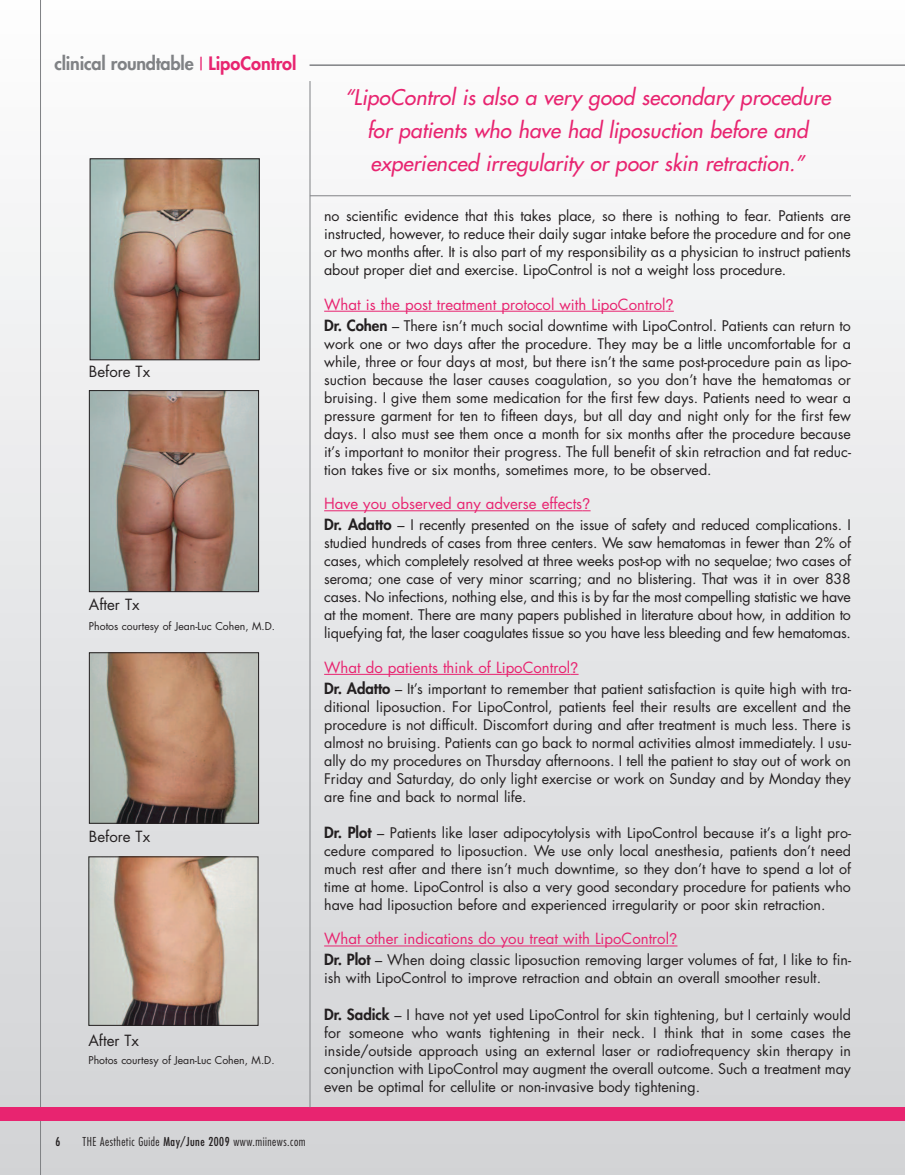
<style>
.page{position:relative;width:905px;height:1175px;background:#fff}
.page>*{position:absolute;margin:0;border:0;box-sizing:border-box;transform-origin:0 0}
.t1{font:italic 21px/33px "Futura";letter-spacing:.005em;color:#e82470;text-align:center}
.t2{font:800 18px "Futura";letter-spacing:-.01em;color:#808285}
.t3{font:15px "Futura";color:#e82470}
.t4{font:15px "Futura";color:#231f20}
.t5{font:14.25px/18px "Futura";color:#231f20;text-align:justify}
.t6{font:300 condensed 12px "Futura";letter-spacing:.04em;color:#231f20}
.t7{font:condensed 12px "Futura";color:#231f20}
.t8{font:10.5px "Futura";color:#231f20}
.s1{font-family:"Helvetica";font-weight:400;color:#e82470}
.s2{color:#e82470}
.s3{font-weight:400}
.s4{font-family:"Helvetica Neue"}
.s5{font-weight:800;font-size:15px}
</style>
<div class="page">
<img style="left:0;top:81px;width:904px;height:1093px">
<hr style="left:40px;top:0;width:1px;height:1174px;background:#808285">
<div style="left:0;top:1107px;width:904px;height:13px;background:#e82470"></div>
<hr style="left:309px;top:81px;width:1px;height:1026px;background:#808285">
<hr style="left:310px;top:195px;width:540px;height:1px;background:#808285">
<hr style="left:324px;top:311px;width:341px;height:1px;background:#e82470">
<hr style="left:324px;top:510px;width:258px;height:1px;background:#e82470">
<hr style="left:324px;top:674px;width:246px;height:1px;background:#e82470">
<hr style="left:324px;top:945px;width:345px;height:1px;background:#e82470">
<hr style="left:309px;top:64px;width:595px;height:2px;background:#808285">
<img style="left:92px;top:160px;width:166px;height:198px">
<div style="left:90px;top:158px;width:170px;height:202px;border:1px solid #231f20"></div>
<img style="left:91px;top:392px;width:166px;height:198px">
<div style="left:89px;top:390px;width:170px;height:202px;border:1px solid #231f20"></div>
<img style="left:91px;top:654px;width:166px;height:167px">
<div style="left:89px;top:652px;width:170px;height:171px;border:1px solid #231f20"></div>
<img style="left:90px;top:858px;width:166px;height:165px">
<div style="left:88px;top:856px;width:170px;height:169px;border:1px solid #231f20"></div>
<p class="t2" style="left:54px;top:55px;width:243px">clinical roundtable <span class="s1">|</span> <span class="s2">LipoControl</span></p>
<p class="t4" style="left:89px;top:364px;width:63px">Before Tx</p>
<p class="t4" style="left:89px;top:598px;width:52px">After Tx</p>
<p class="t8" style="left:89px;top:621px;width:188px">Photos courtesy of Jean-Luc Cohen, M.D.</p>
<p class="t4" style="left:89px;top:829px;width:63px">Before Tx</p>
<p class="t4" style="left:88px;top:1033px;width:52px">After Tx</p>
<p class="t8" style="left:88px;top:1054px;width:188px">Photos courtesy of Jean-Luc Cohen, M.D.</p>
<p class="t7" style="left:55px;top:1135px;width:6px">6</p>
<p class="t6" style="left:82px;top:1136px;width:224px">THE Aesthetic Guide <span class="s3">May/June 2009</span> www.miinews.com</p>
<h1 class="t1" style="left:344px;top:82px;width:488px">“LipoControl is also a very good secondary procedure for patients who have had liposuction before and experienced irregularity or poor skin retraction.”</h1>
<p class="t5" style="left:324px;top:208px;width:528px">no scientific evidence that this takes place, so there is nothing to fear. Patients are instructed, however, to reduce their daily sugar intake before the procedure and for one or two months after. It is also part of my responsibility as a physician to instruct patients about proper diet and exercise. LipoControl is not a weight loss procedure.</p>
<p class="t3" style="left:324px;top:297px;width:351px">What is the post treatment protocol with LipoControl<span class="s4">?</span></p>
<p class="t5" style="left:324px;top:318px;width:528px"><span class="s5">Dr. Cohen</span> – There isn’t much social downtime with LipoControl. Patients can return to work one or two days after the procedure. They may be a little uncomfortable for a while, three or four days at most, but there isn’t the same post-procedure pain as lipo&shy;suction because the laser causes coagulation, so you don’t have the hematomas or bruising. I give them some medication for the first few days. Patients need to wear a pressure garment for ten to fifteen days, but all day and night only for the first few days. I also must see them once a month for six months after the procedure because it’s important to monitor their progress. The full benefit of skin retraction and fat reduc&shy;tion takes five or six months, sometimes more, to be observed.</p>
<p class="t3" style="left:324px;top:497px;width:268px">Have you observed any adverse effects<span class="s4">?</span></p>
<p class="t5" style="left:324px;top:517px;width:528px"><span class="s5">Dr. Adatto</span> – I recently presented on the issue of safety and reduced complications. I studied hundreds of cases from three centers. We saw hematomas in fewer than 2% of cases, which completely resolved at three weeks post-op with no sequelae; two cases of seroma; one case of very minor scarring; and no blistering. That was it in over 838 cases. No infections, nothing else, and this is by far the most compelling statistic we have at the moment. There are many papers published in literature about how, in addition to liquefying fat, the laser coagulates tissue so you have less bleeding and few hematomas.</p>
<p class="t3" style="left:324px;top:660px;width:256px">What do patients think of LipoControl<span class="s4">?</span></p>
<p class="t5" style="left:324px;top:681px;width:528px"><span class="s5">Dr. Adatto</span> – It’s important to remember that patient satisfaction is quite high with tra&shy;ditional liposuction. For LipoControl, patients feel their results are excellent and the procedure is not difficult. Discomfort during and after treatment is much less. There is almost no bruising. Patients can go back to normal activities almost immediately. I usu&shy;ally do my procedures on Thursday afternoons. I tell the patient to stay out of work on Friday and Saturday, do only light exercise or work on Sunday and by Monday they are fine and back to normal life.</p>
<p class="t5" style="left:324px;top:825px;width:528px"><span class="s5">Dr. Plot</span> – Patients like laser adipocytolysis with LipoControl because it’s a light pro&shy;cedure compared to liposuction. We use only local anesthesia, patients don’t need much rest after and there isn’t much downtime, so they don’t have to spend a lot of time at home. LipoControl is also a very good secondary procedure for patients who have had liposuction before and experienced irregularity or poor skin retraction.</p>
<p class="t3" style="left:324px;top:932px;width:355px">What other indications do you treat with LipoControl<span class="s4">?</span></p>
<p class="t5" style="left:324px;top:952px;width:528px"><span class="s5">Dr. Plot</span> – When doing classic liposuction removing larger volumes of fat, I like to fin&shy;ish with LipoControl to improve retraction and obtain an overall smoother result.</p>
<p class="t5" style="left:324px;top:1006px;width:528px"><span class="s5">Dr. Sadick</span> – I have not yet used LipoControl for skin tightening, but I certainly would for someone who wants tightening in their neck. I think that in some cases the inside/outside approach using an external laser or radiofrequency skin therapy in conjunction with LipoControl may augment the overall outcome. Such a treatment may even be optimal for cellulite or non-invasive body tightening.</p>
</div>
